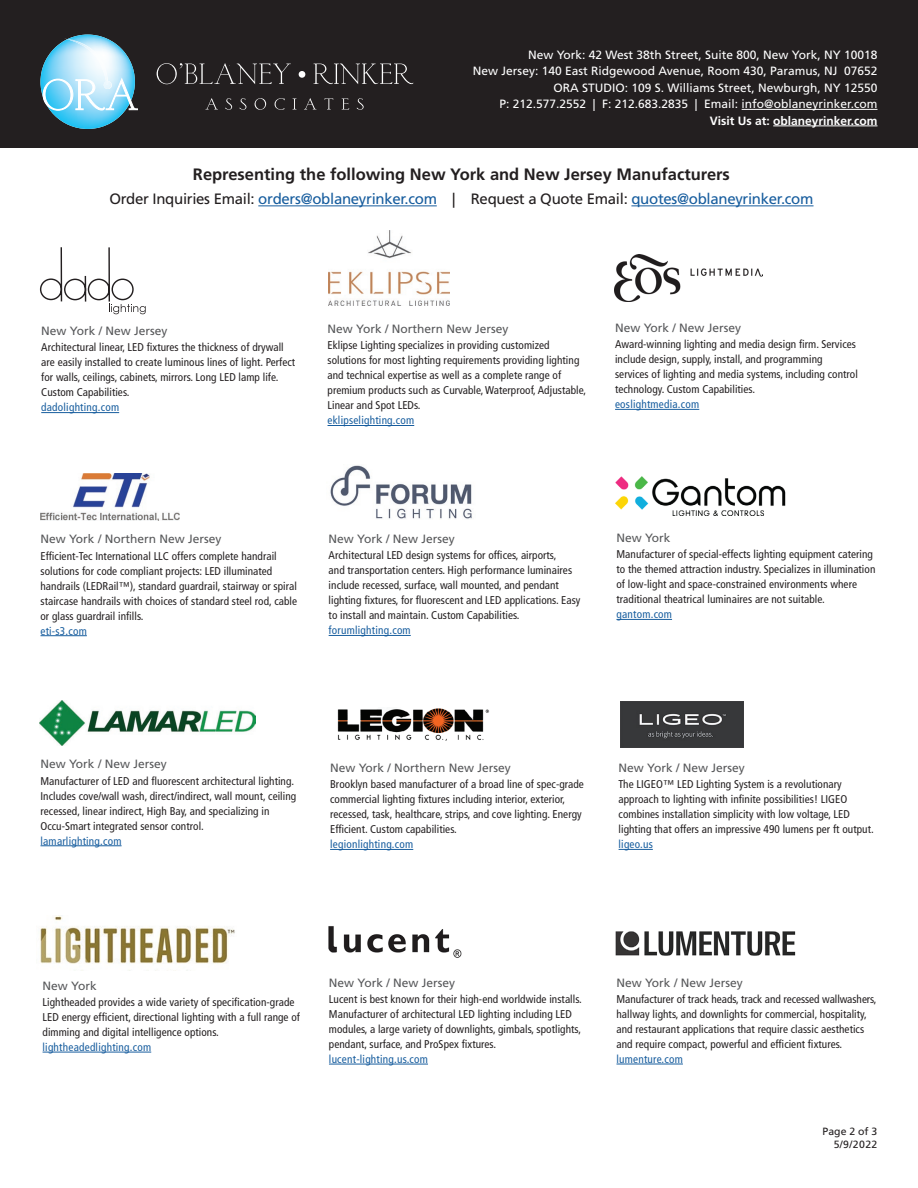
<style>
.page{position:relative;width:918px;height:1188px;background:#fff}
.page>*{position:absolute;margin:0;border:0;box-sizing:border-box;transform-origin:0 0}
.t1{font:700 16.5px "Frutiger LT";color:#231f20}
.t2{font:15px "Frutiger LT";letter-spacing:-.02em;color:#175d9e}
.t3{font:12px/16.5px "Frutiger LT";color:#fff;text-align:right}
.t4{font:12px "Frutiger LT";color:#57585a}
.t5{font:700 12px "Frutiger LT";color:#fff}
.t6{font:condensed 11.25px/15px "Frutiger LT";letter-spacing:.005em;color:#231f20}
.t7{font:condensed 11.25px "Frutiger LT";letter-spacing:.02em;color:#175d9e}
.t8{font:10.5px/13.5px "Frutiger LT";color:#231f20;text-align:right}
.s1{color:#231f20}
</style>
<div class="page">
<div style="left:0;top:0;width:918px;height:148px;background:#231f20"></div>
<img style="left:41px;top:35px;width:94px;height:94px">
<svg style="left:157px;top:63px;width:134px;height:21px"></svg>
<svg style="left:299px;top:71px;width:6px;height:7px"></svg>
<svg style="left:314px;top:64px;width:99px;height:20px"></svg>
<svg style="left:206px;top:98px;width:11px;height:11px"></svg>
<svg style="left:225px;top:98px;width:7px;height:12px"></svg>
<svg style="left:240px;top:98px;width:6px;height:12px"></svg>
<svg style="left:255px;top:98px;width:11px;height:12px"></svg>
<svg style="left:275px;top:98px;width:10px;height:12px"></svg>
<svg style="left:293px;top:98px;width:3px;height:11px"></svg>
<svg style="left:305px;top:98px;width:11px;height:11px"></svg>
<svg style="left:324px;top:98px;width:9px;height:11px"></svg>
<svg style="left:342px;top:98px;width:7px;height:11px"></svg>
<svg style="left:357px;top:98px;width:7px;height:12px"></svg>
<svg style="left:43px;top:77px;width:95px;height:34px;background:#98d2e9"></svg>
<img style="left:67px;top:39px;width:41px;height:46px">
<img style="left:615px;top:931px;width:181px;height:25px">
<hr style="left:616px;top:1064px;width:67px;height:1px;background:#175d9e">
<hr style="left:329px;top:1064px;width:99px;height:1px;background:#175d9e">
<img style="left:328px;top:926px;width:134px;height:32px">
<hr style="left:619px;top:849px;width:34px;height:1px;background:#175d9e">
<hr style="left:40px;top:846px;width:82px;height:1px;background:#175d9e">
<img style="left:40px;top:700px;width:215px;height:46px">
<hr style="left:330px;top:849px;width:83px;height:1px;background:#175d9e">
<img style="left:337px;top:708px;width:152px;height:33px">
<hr style="left:258px;top:205px;width:179px;height:1px;background:#175d9e">
<hr style="left:631px;top:205px;width:183px;height:1px;background:#175d9e">
<hr style="left:742px;top:109px;width:136px;height:1px;background:#fff">
<hr style="left:773px;top:126px;width:104px;height:1px;background:#fff">
<img style="left:620px;top:701px;width:123px;height:47px">
<img style="left:616px;top:477px;width:170px;height:39px">
<hr style="left:616px;top:619px;width:56px;height:1px;background:#175d9e">
<hr style="left:40px;top:635px;width:47px;height:1px;background:#175d9e">
<img style="left:41px;top:474px;width:139px;height:47px">
<hr style="left:329px;top:635px;width:82px;height:1px;background:#175d9e">
<img style="left:330px;top:465px;width:142px;height:54px">
<hr style="left:615px;top:409px;width:84px;height:1px;background:#175d9e">
<img style="left:614px;top:254px;width:149px;height:48px">
<hr style="left:328px;top:425px;width:86px;height:1px;background:#175d9e">
<img style="left:328px;top:230px;width:121px;height:76px">
<hr style="left:43px;top:1052px;width:108px;height:1px;background:#175d9e">
<img style="left:40px;top:916px;width:195px;height:48px">
<hr style="left:41px;top:412px;width:78px;height:1px;background:#175d9e">
<svg style="left:40px;top:247px;width:106px;height:67px"></svg>
<p class="t3" style="left:473px;top:46px;width:406px">New York: 42 West 38th Street, Suite 800, New York, NY 10018<br>New Jersey: 140 East Ridgewood Avenue, Room 430, Paramus, NJ 07652<br>ORA STUDIO: 109 S. Williams Street, Newburgh, NY 12550<br>P: 212.577.2552 | F: 212.683.2835 | Email: info@oblaneyrinker.com</p>
<p class="t5" style="left:710px;top:113px;width:169px">Visit Us at: oblaneyrinker.com</p>
<h1 class="t1" style="left:193px;top:165px;width:538px">Representing the following New York and New Jersey Manufacturers</h1>
<h2 class="t2" style="left:109px;top:190px;width:706px"><span class="s1">Order Inquiries Email:</span> orders@oblaneyrinker.com <span class="s1">| Request a Quote Email:</span> quotes@oblaneyrinker.com</h2>
<p class="t4" style="left:41px;top:324px;width:128px">New York / New Jersey</p>
<p class="t6" style="left:41px;top:340px;width:255px">Architectural linear, LED fixtures the thickness of drywall are easily installed to create luminous lines of light. Perfect for walls, ceilings, cabinets, mirrors. Long LED lamp life.<br>Custom Capabilities.</p>
<p class="t7" style="left:41px;top:401px;width:79px">dadolighting.com</p>
<p class="t4" style="left:328px;top:322px;width:182px">New York / Northern New Jersey</p>
<p class="t6" style="left:328px;top:338px;width:260px">Eklipse Lighting specializes in providing customized solutions for most lighting requirements providing lighting and technical expertise as well as a complete range of premium products such as Curvable, Waterproof, Adjustable, Linear and Spot LEDs.</p>
<p class="t7" style="left:328px;top:414px;width:88px">eklipselighting.com</p>
<p class="t4" style="left:615px;top:321px;width:128px">New York / New Jersey</p>
<p class="t6" style="left:615px;top:337px;width:244px">Award-winning lighting and media design firm. Services include design, supply, install, and programming services of lighting and media systems, including control technology. Custom Capabilities.</p>
<p class="t7" style="left:615px;top:398px;width:86px">eoslightmedia.com</p>
<p class="t4" style="left:40px;top:532px;width:182px">New York / Northern New Jersey</p>
<p class="t6" style="left:40px;top:548px;width:258px">Efficient-Tec International LLC offers complete handrail solutions for code compliant projects: LED illuminated handrails (LEDRail™), standard guardrail, stairway or spiral staircase handrails with choices of standard steel rod, cable or glass guardrail infills.</p>
<p class="t7" style="left:40px;top:624px;width:48px">eti-s3.com</p>
<p class="t4" style="left:329px;top:532px;width:128px">New York / New Jersey</p>
<p class="t6" style="left:329px;top:548px;width:253px">Architectural LED design systems for offices, airports,<br>and transportation centers. High performance luminaires include recessed, surface, wall mounted, and pendant lighting fixtures, for fluorescent and LED applications. Easy to install and maintain. Custom Capabilities.</p>
<p class="t7" style="left:329px;top:624px;width:84px">forumlighting.com</p>
<p class="t4" style="left:616px;top:531px;width:56px">New York</p>
<p class="t6" style="left:616px;top:547px;width:260px">Manufacturer of special-effects lighting equipment catering to the themed attraction industry. Specializes in illumination of low-light and space-constrained environments where traditional theatrical luminaires are not suitable.</p>
<p class="t7" style="left:616px;top:608px;width:57px">gantom.com</p>
<p class="t4" style="left:40px;top:757px;width:128px">New York / New Jersey</p>
<p class="t6" style="left:40px;top:773px;width:257px">Manufacturer of LED and fluorescent architectural lighting.<br>Includes cove/wall wash, direct/indirect, wall mount, ceiling recessed, linear indirect, High Bay, and specializing in Occu-Smart integrated sensor control.</p>
<p class="t7" style="left:40px;top:834px;width:83px">lamarlighting.com</p>
<p class="t4" style="left:330px;top:761px;width:182px">New York / Northern New Jersey</p>
<p class="t6" style="left:330px;top:777px;width:255px">Brooklyn based manufacturer of a broad line of spec-grade commercial lighting fixtures including interior, exterior, recessed, task, healthcare, strips, and cove lighting. Energy Efficient. Custom capabilities.</p>
<p class="t7" style="left:330px;top:838px;width:85px">legionlighting.com</p>
<p class="t4" style="left:619px;top:761px;width:128px">New York / New Jersey</p>
<p class="t6" style="left:619px;top:777px;width:257px">The LIGEO™ LED Lighting System is a revolutionary approach to lighting with infinite possibilities! LIGEO combines installation simplicity with low voltage, LED lighting that offers an impressive 490 lumens per ft output.</p>
<p class="t7" style="left:619px;top:838px;width:36px">ligeo.us</p>
<p class="t4" style="left:43px;top:978px;width:56px">New York</p>
<p class="t6" style="left:43px;top:995px;width:259px">Lightheaded provides a wide variety of specification-grade<br>LED energy efficient, directional lighting with a full range of dimming and digital intelligence options.</p>
<p class="t7" style="left:43px;top:1040px;width:110px">lightheadedlighting.com</p>
<p class="t4" style="left:329px;top:975px;width:128px">New York / New Jersey</p>
<p class="t6" style="left:329px;top:992px;width:254px">Lucent is best known for their high-end worldwide installs.<br>Manufacturer of architectural LED lighting including LED modules, a large variety of downlights, gimbals, spotlights, pendant, surface, and ProSpex fixtures.</p>
<p class="t7" style="left:329px;top:1052px;width:101px">lucent-lighting.us.com</p>
<p class="t4" style="left:616px;top:975px;width:128px">New York / New Jersey</p>
<p class="t6" style="left:616px;top:992px;width:262px">Manufacturer of track heads, track and recessed wallwashers, hallway lights, and downlights for commercial, hospitality, and restaurant applications that require classic aesthetics and require compact, powerful and efficient fixtures.</p>
<p class="t7" style="left:616px;top:1052px;width:68px">lumenture.com</p>
<p class="t8" style="left:823px;top:1124px;width:56px">Page 2 of 3<br>5/9/2022</p>
</div>
